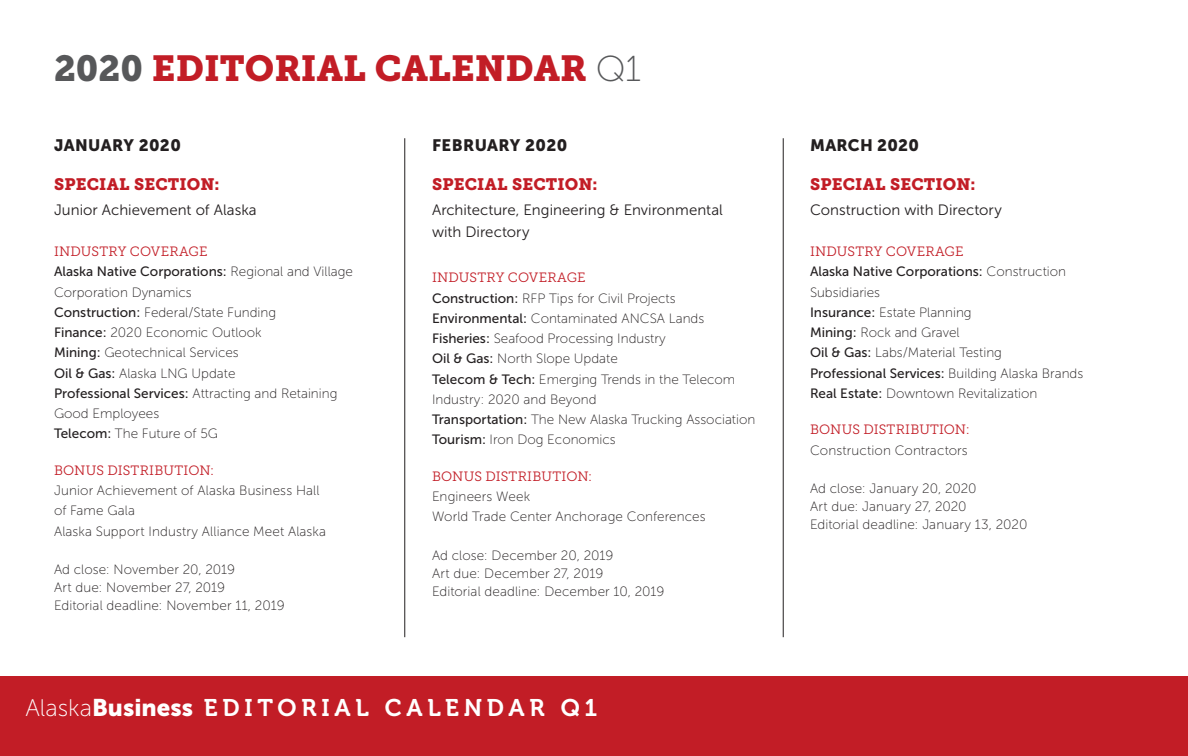
<style>
.page{position:relative;width:1188px;height:756px;background:#fff}
.page>*{position:absolute;margin:0;border:0;box-sizing:border-box;transform-origin:0 0}
.t1{font:36px "Museo Slab 900";color:#c21d26}
.t2{font:24px "Museo 700";letter-spacing:.2em;color:#fff}
.t3{font:16.5px "Museo Slab 900";letter-spacing:.01em;color:#c21d26}
.t4{font:16.5px "Museo Sans 900";letter-spacing:.02em;color:#231f20}
.t5{font:15px/22px "Museo Sans 300";color:#231f20}
.t6{font:13.5px/20.2px "Museo Sans 100";color:#231f20}
.t7{font:13.5px "Museo Sans 500";color:#231f20}
.t8{font:13.5px "Museo Slab 300";letter-spacing:.005em;color:#c21d26}
.s1{color:#57585a}
.s2{font-family:"Museo Slab 100";color:#57585a}
.s3{font-family:"Museo Sans 100"}
.s4{font-family:"Museo Sans 500"}
.s5{font-family:"Museo Sans 900"}
</style>
<div class="page">
<hr style="left:405px;top:138px;width:1px;height:499px;background:#231f20">
<hr style="left:783px;top:138px;width:1px;height:499px;background:#231f20">
<div style="left:0;top:677px;width:1188px;height:79px;background:#c21d26"></div>
<h1 class="t1" style="left:54px;top:47px;width:588px"><span class="s1">2020</span> EDITORIAL CALENDAR <span class="s2">Q1</span></h1>
<p class="t4" style="left:54px;top:135px;width:128px">JANUARY 2020</p>
<p class="t3" style="left:54px;top:175px;width:167px">SPECIAL SECTION:</p>
<p class="t5" style="left:54px;top:199px;width:204px">Junior Achievement of Alaska</p>
<p class="t8" style="left:54px;top:244px;width:155px">INDUSTRY COVERAGE</p>
<p class="t7" style="left:54px;top:264px;width:300px">Alaska Native Corporations: <span class="s3">Regional and Village</span></p>
<p class="t6" style="left:54px;top:282px;width:285px">Corporation Dynamics<br><span class="s4">Construction:</span> Federal/State Funding<br><span class="s4">Finance:</span> 2020 Economic Outlook<br><span class="s4">Mining:</span> Geotechnical Services<br><span class="s4">Oil &amp; Gas:</span> Alaska LNG Update<br><span class="s4">Professional Services:</span> Attracting and Retaining<br>Good Employees<br><span class="s4">Telecom:</span> The Future of 5G</p>
<p class="t8" style="left:54px;top:463px;width:162px">BONUS DISTRIBUTION:</p>
<p class="t6" style="left:54px;top:481px;width:274px">Junior Achievement of Alaska Business Hall of Fame Gala<br>Alaska Support Industry Alliance Meet Alaska</p>
<p class="t6" style="left:54px;top:560px;width:232px;line-height:18px">Ad close: November 20, 2019<br>Art due: November 27, 2019<br>Editorial deadline: November 11, 2019</p>
<p class="t4" style="left:432px;top:135px;width:137px">FEBRUARY 2020</p>
<p class="t3" style="left:432px;top:175px;width:167px">SPECIAL SECTION:</p>
<p class="t5" style="left:432px;top:199px;width:292px">Architecture, Engineering &amp; Environmental with Directory</p>
<p class="t8" style="left:432px;top:270px;width:155px">INDUSTRY COVERAGE</p>
<p class="t6" style="left:432px;top:288px;width:325px"><span class="s4">Construction:</span> RFP Tips for Civil Projects <span class="s4">Environmental:</span> Contaminated ANCSA Lands <span class="s4">Fisheries:</span> Seafood Processing Industry<br><span class="s4">Oil &amp; Gas:</span> North Slope Update<br><span class="s4">Telecom &amp; Tech:</span> Emerging Trends in the Telecom Industry: 2020 and Beyond<br><span class="s4">Transportation:</span> The New Alaska Trucking Association <span class="s4">Tourism:</span> Iron Dog Economics</p>
<p class="t8" style="left:432px;top:469px;width:162px">BONUS DISTRIBUTION:</p>
<p class="t6" style="left:432px;top:486px;width:275px">Engineers Week<br>World Trade Center Anchorage Conferences</p>
<p class="t6" style="left:432px;top:546px;width:234px;line-height:18px">Ad close: December 20, 2019<br>Art due: December 27, 2019<br>Editorial deadline: December 10, 2019</p>
<h2 class="t2" style="left:25px;top:694px;width:573px"><span class="s3">Alaska</span><span class="s5">Business</span> EDITORIAL CALENDAR Q1</h2>
<p class="t4" style="left:810px;top:135px;width:111px">MARCH 2020</p>
<p class="t3" style="left:810px;top:175px;width:167px">SPECIAL SECTION:</p>
<p class="t5" style="left:810px;top:199px;width:193px">Construction with Directory</p>
<p class="t8" style="left:810px;top:244px;width:155px">INDUSTRY COVERAGE</p>
<p class="t7" style="left:810px;top:264px;width:258px">Alaska Native Corporations: <span class="s3">Construction</span></p>
<p class="t6" style="left:810px;top:282px;width:193px">Subsidiaries<br><span class="s4">Insurance:</span> Estate Planning<br><span class="s4">Mining:</span> Rock and Gravel<br><span class="s4">Oil &amp; Gas:</span> Labs/Material Testing</p>
<p class="t7" style="left:810px;top:366px;width:275px">Professional Services: <span class="s3">Building Alaska Brands</span></p>
<p class="t6" style="left:810px;top:383px;width:229px"><span class="s4">Real Estate:</span> Downtown Revitalization</p>
<p class="t8" style="left:810px;top:422px;width:161px">BONUS DISTRIBUTION:</p>
<p class="t6" style="left:810px;top:440px;width:159px">Construction Contractors</p>
<p class="t6" style="left:810px;top:479px;width:219px;line-height:18px">Ad close: January 20, 2020<br>Art due: January 27, 2020<br>Editorial deadline: January 13, 2020</p>
</div>
